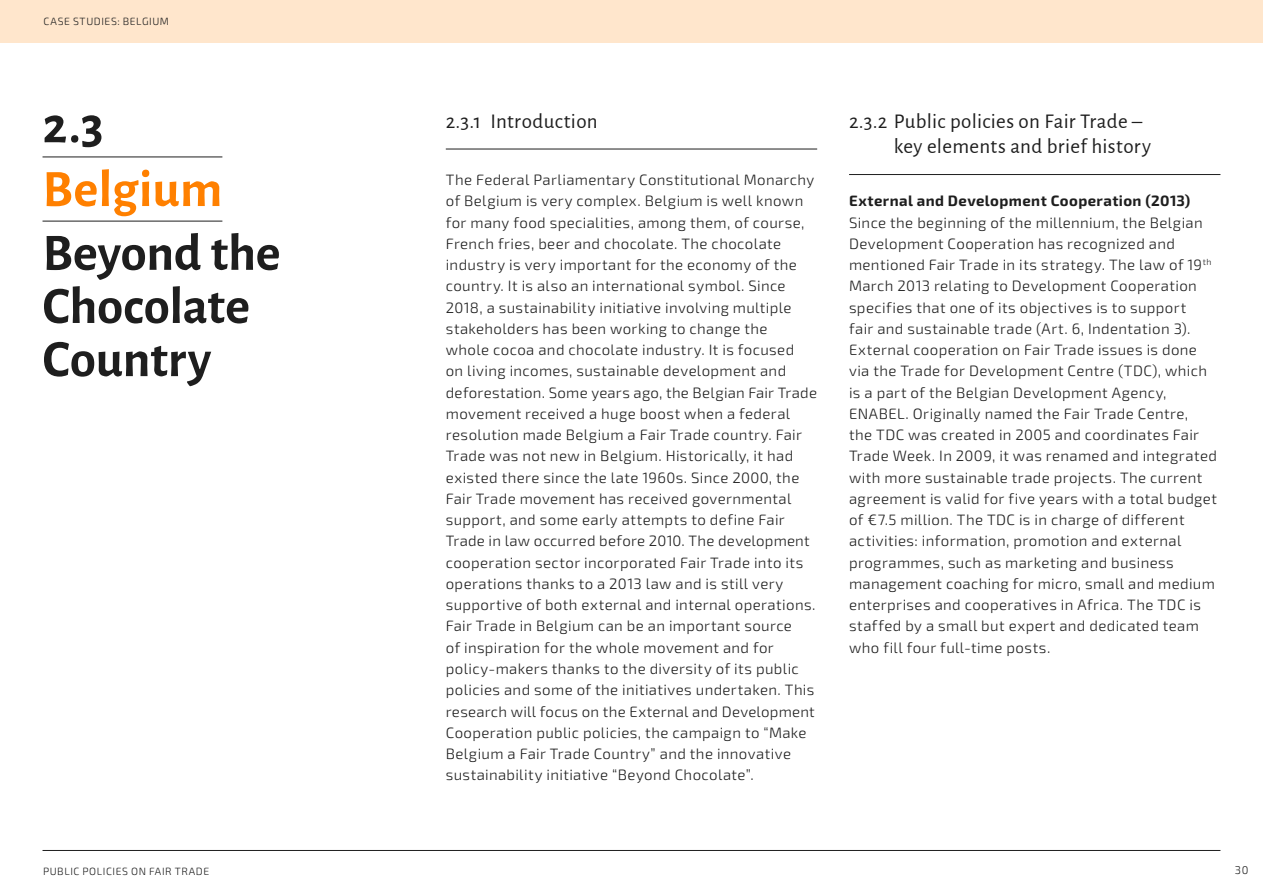
<style>
.page{position:relative;width:1263px;height:893px;background:#fff}
.page>*{position:absolute;margin:0;border:0;box-sizing:border-box;transform-origin:0 0}
.t1{font:700 52.5px/53.1px "Alegreya Sans";letter-spacing:-.005em;color:#1e1e1e}
.t2{font:700 52.5px "Alegreya Sans";letter-spacing:.005em;color:#ff8000}
.H2a{font:21px/25.5px "Alegreya Sans";letter-spacing:.01em;color:#1e1e1e}
.body{font:300 15px/21.3px "Exo 2";letter-spacing:.025em;color:#1e1e1e}
.H3a{font:700 15px "Exo 2";letter-spacing:.025em;color:#1e1e1e}
.t3{font:300 11.25px "Exo 2";color:#1e1e1e}
.body-2{font:300 10.5px "Exo 2";letter-spacing:.055em;color:#1e1e1e}
</style>
<div class="page">
<hr style="left:43px;top:850px;width:1177px;height:1px;background:#1e1e1e">
<hr style="left:446px;top:149px;width:371px;height:1px;background:#1e1e1e">
<hr style="left:849px;top:174px;width:371px;height:1px;background:#1e1e1e">
<hr style="left:43px;top:157px;width:179px;height:1px;background:#1e1e1e">
<hr style="left:43px;top:221px;width:179px;height:1px;background:#1e1e1e">
<div style="left:0;top:0;width:1263px;height:43px;background:#ffe6cc"></div>
<p class="body-2" style="left:44px;top:15px;width:127px">CASE STUDIES: BELGIUM</p>
<h1 class="t1" style="left:43px;top:95px;width:62px">2.3</h1>
<h1 class="t2" style="left:43px;top:150px;width:181px">Belgium</h1>
<h1 class="t1" style="left:43px;top:223px;width:240px">Beyond the<br>Chocolate<br>Country</h1>
<p class="H2a" style="left:446px;top:107px;width:153px">2.3.1 Introduction</p>
<p class="body" style="left:446px;top:169px;width:373px">The Federal Parliamentary Constitutional Monarchy of Belgium is very complex. Belgium is well known for many food specialities, among them, of course, French fries, beer and chocolate. The chocolate industry is very important for the economy of the country. It is also an international symbol. Since 2018, a sustainability initiative involving multiple stakeholders has been working to change the<br>whole cocoa and chocolate industry. It is focused<br>on living incomes, sustainable development and deforestation. Some years ago, the Belgian Fair Trade movement received a huge boost when a federal resolution made Belgium a Fair Trade country. Fair Trade was not new in Belgium. Historically, it had existed there since the late 1960s. Since 2000, the Fair Trade movement has received governmental support, and some early attempts to define Fair Trade in law occurred before 2010. The development cooperation sector incorporated Fair Trade into its operations thanks to a 2013 law and is still very supportive of both external and internal operations.<br>Fair Trade in Belgium can be an important source<br>of inspiration for the whole movement and for policy-makers thanks to the diversity of its public policies and some of the initiatives undertaken. This research will focus on the External and Development Cooperation public policies, the campaign to “Make Belgium a Fair Trade Country” and the innovative sustainability initiative “Beyond Chocolate”.</p>
<p class="H2a" style="left:894px;top:107px;width:259px;text-indent:-45px">2.3.2 Public policies on Fair Trade – key elements and brief history</p>
<p class="H3a" style="left:849px;top:192px;width:343px">External and Development Cooperation (2013)</p>
<p class="body" style="left:849px;top:212px;width:369px">Since the beginning of the millennium, the Belgian Development Cooperation has recognized and mentioned Fair Trade in its strategy. The law of 19<sup>th </sup>March 2013 relating to Development Cooperation specifies that one of its objectives is to support<br>fair and sustainable trade (Art. 6, Indentation 3).<br>External cooperation on Fair Trade issues is done via the Trade for Development Centre (TDC), which is a part of the Belgian Development Agency, ENABEL. Originally named the Fair Trade Centre,<br>the TDC was created in 2005 and coordinates Fair Trade Week. In 2009, it was renamed and integrated with more sustainable trade projects. The current agreement is valid for five years with a total budget of €7.5 million. The TDC is in charge of different activities: information, promotion and external programmes, such as marketing and business management coaching for micro, small and medium enterprises and cooperatives in Africa. The TDC is staffed by a small but expert and dedicated team who fill four full-time posts.</p>
<p class="body-2" style="left:43px;top:865px;width:168px">PUBLIC POLICIES ON FAIR TRADE</p>
<p class="t3" style="left:1235px;top:863px;width:15px">30</p>
</div>
